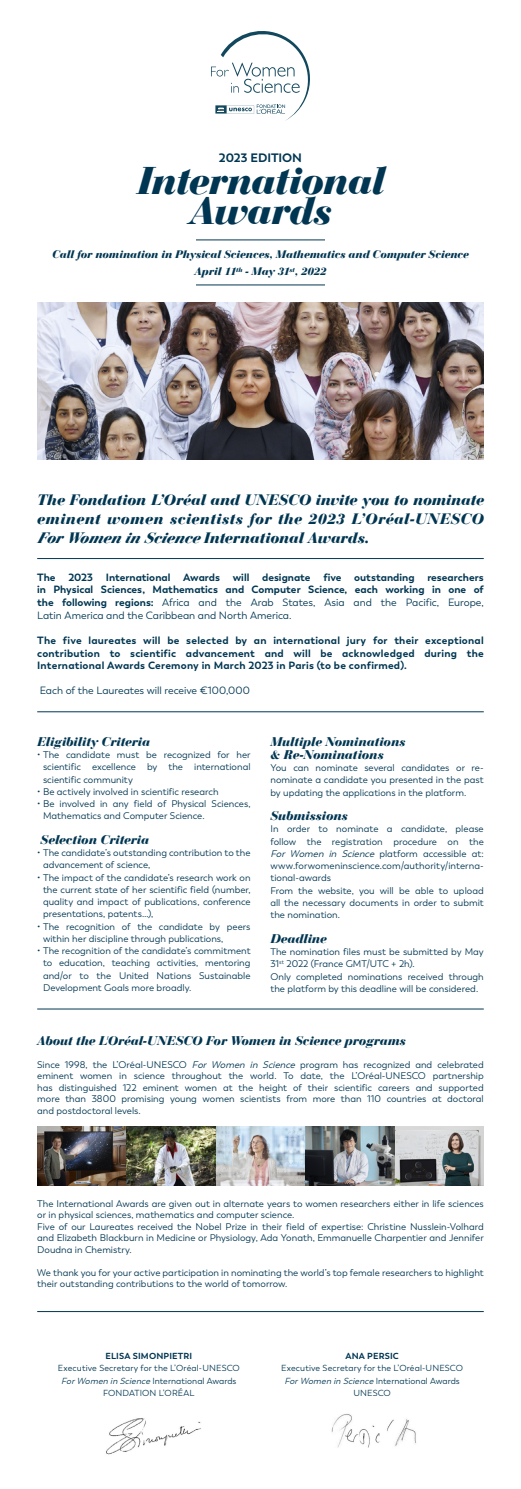
<style>
.page{position:relative;width:521px;height:1489px;background:#fff}
.page>*{position:absolute;margin:0;border:0;box-sizing:border-box;transform-origin:0 0}
.t1{font:italic 700 40.25px "Bodoni Display";letter-spacing:-.01em;color:#013652}
.t2{font:italic 700 15.75px/18.9px "Bodoni Display";letter-spacing:.025em;color:#013652;text-align:justify}
.t3{font:italic 700 13.12px "Bodoni Display";letter-spacing:.01em;color:#013652}
.t4{font:700 12.16px "Trenda";letter-spacing:-.005em;color:#013652}
.t5{font:italic 700 11.38px "Bodoni Display";letter-spacing:.01em;color:#013652}
.t6{font:700 10.5px/12.6px "Trenda";letter-spacing:.005em;color:#013652;text-align:justify}
.t7{font:10.5px "Trenda";letter-spacing:-.005em;color:#013652}
.t8{font:9.62px/12.2px "Trenda";color:#013652;text-align:justify}
.t9{font:8.75px "Trenda";letter-spacing:.01em;color:#013652}
.t10{font:700 8.75px "Trenda";letter-spacing:.02em;color:#013652}
.s1{font-weight:400}
.s2{font-style:italic}
</style>
<div class="page">
<img style="left:37px;top:1126px;width:447px;height:59px">
<hr style="left:37px;top:711px;width:447px;height:1px;background:#013652">
<hr style="left:37px;top:558px;width:447px;height:1px;background:#013652">
<hr style="left:37px;top:1008px;width:447px;height:1px;background:#013652">
<img style="left:37px;top:302px;width:447px;height:157px">
<hr style="left:196px;top:285px;width:129px;height:1px;background:#013652">
<hr style="left:196px;top:240px;width:129px;height:1px;background:#013652">
<img style="left:106px;top:1418px;width:95px;height:37px">
<img style="left:331px;top:1414px;width:85px;height:34px">
<hr style="left:37px;top:1311px;width:447px;height:1px;background:#013652">
<svg style="left:211px;top:31px;width:99px;height:90px"></svg>
<p class="t4" style="left:219px;top:150px;width:85px">2023 EDITION</p>
<p class="t1" style="left:137px;top:149px;width:249px">International</p>
<p class="t1" style="left:190px;top:179px;width:143px">Awards</p>
<p class="t5" style="left:52px;top:245px;width:418px">Call for nomination in Physical Sciences, Mathematics and Computer Science</p>
<p class="t5" style="left:195px;top:262px;width:133px">April 11<sup>th</sup> - May 31<sup>st</sup>, 2022</p>
<p class="t2" style="left:37px;top:489px;width:448px">The Fondation L’Oréal and UNESCO invite you to nominate eminent women scientists for the 2023 L’Oréal-UNESCO ForWomen in ScienceInternational Awards.</p>
<p class="t6" style="left:37px;top:571px;width:448px">The 2023 International Awards will designate five outstanding researchers in Physical Sciences, Mathematics and Computer Science, each working in one of the following regions: <span class="s1">Africa and the Arab States, Asia and the Pacific, Europe, Latin America and the Caribbean and North America.</span></p>
<p class="t6" style="left:37px;top:634px;width:448px">The five laureates will be selected by an international jury for their exceptional contribution to scientific advancement and will be acknowledged during the International Awards Ceremony in March 2023 in Paris (to be confirmed).</p>
<p class="t7" style="left:40px;top:684px;width:211px">Each of the Laureates will receive €100,000</p>
<p class="t3" style="left:37px;top:731px;width:114px">Eligibility Criteria</p>
<p class="t8" style="left:43px;top:748px;width:209px;text-indent:-6px">• The candidate must be recognized for her scientific excellence by the international scientific community</p>
<p class="t8" style="left:37px;top:785px;width:183px">• Be actively involved in scientific research</p>
<p class="t8" style="left:43px;top:797px;width:209px;text-indent:-6px">• Be involved in any field of Physical Sciences,<br>Mathematics and Computer Science.</p>
<p class="t3" style="left:41px;top:829px;width:110px">Selection Criteria</p>
<p class="t8" style="left:43px;top:846px;width:209px;text-indent:-6px">• The candidate’s outstanding contribution to the advancement of science,</p>
<p class="t8" style="left:43px;top:871px;width:209px;text-indent:-6px">• The impact of the candidate’s research work on the current state of her scientific field (number, quality and impact of publications, conference presentations, patents…),</p>
<p class="t8" style="left:43px;top:920px;width:209px;text-indent:-6px">• The recognition of the candidate by peers within her discipline through publications,</p>
<p class="t8" style="left:43px;top:944px;width:209px;text-indent:-6px">• The recognition of the candidate’s commitment to education, teaching activities, mentoring and/or to the United Nations Sustainable Development Goals more broadly.</p>
<p class="t3" style="left:270px;top:731px;width:136px">Multiple Nominations</p>
<p class="t3" style="left:270px;top:744px;width:115px">&amp; Re-Nominations</p>
<p class="t8" style="left:270px;top:761px;width:215px">You can nominate several candidates or re&shy;nominate a candidate you presented in the past by updating the applications in the platform.</p>
<p class="t3" style="left:270px;top:805px;width:79px">Submissions</p>
<p class="t8" style="left:270px;top:823px;width:215px">In order to nominate a candidate, please follow the registration procedure on the <span class="s2">For Women in Science</span> platform accessible at: www.forwomeninscience.com/authority/interna&shy;tional-awards</p>
<p class="t8" style="left:270px;top:884px;width:215px">From the website, you will be able to upload all the necessary documents in order to submit the nomination.</p>
<p class="t3" style="left:270px;top:928px;width:58px">Deadline</p>
<p class="t8" style="left:270px;top:945px;width:215px">The nomination files must be submitted by May<br>31<sup>st</sup> 2022 (France GMT/UTC + 2h).</p>
<p class="t8" style="left:270px;top:970px;width:215px">Only completed nominations received through the platform by this deadline will be considered.</p>
<p class="t3" style="left:37px;top:1029px;width:370px">About the L'Oréal-UNESCO For Women in Science programs</p>
<p class="t8" style="left:37px;top:1058px;width:448px;line-height:11.5px">Since 1998, the L’Oréal-UNESCO <span class="s2">For Women in Science</span> program has recognized and celebrated eminent women in science throughout the world. To date, the L’Oréal-UNESCO partnership has distinguished 122 eminent women at the height of their scientific careers and supported more than 3800 promising young women scientists from more than 110 countries at doctoral and postdoctoral levels.</p>
<p class="t8" style="left:37px;top:1197px;width:448px;line-height:11.5px">The International Awards are given out in alternate years to women researchers either in life sciences or in physical sciences, mathematics and computer science.</p>
<p class="t8" style="left:37px;top:1220px;width:448px;line-height:11.5px">Five of our Laureates received the Nobel Prize in their field of expertise: Christine Nusslein-Volhard and Elizabeth Blackburn in Medicine or Physiology, Ada Yonath, Emmanuelle Charpentier and Jennifer Doudna in Chemistry.</p>
<p class="t8" style="left:37px;top:1266px;width:448px;line-height:11.5px">We thank you for your active participation in nominating the world’s top female researchers to highlight their outstanding contributions to the world of tomorrow.</p>
<p class="t10" style="left:106px;top:1350px;width:88px">ELISA SIMONPIETRI</p>
<p class="t9" style="left:58px;top:1363px;width:183px">Executive Secretary for the L’Oréal-UNESCO</p>
<p class="t9" style="left:61px;top:1375px;width:177px"><span class="s2">ForWomen in Science</span> International Awards</p>
<p class="t9" style="left:103px;top:1387px;width:93px">FONDATION L’ORÉAL</p>
<p class="t10" style="left:345px;top:1350px;width:55px">ANA PERSIC</p>
<p class="t9" style="left:281px;top:1363px;width:183px">Executive Secretary for the L’Oréal-UNESCO</p>
<p class="t9" style="left:284px;top:1375px;width:177px"><span class="s2">ForWomen in Science</span> International Awards</p>
<p class="t9" style="left:353px;top:1387px;width:39px">UNESCO</p>
</div>
